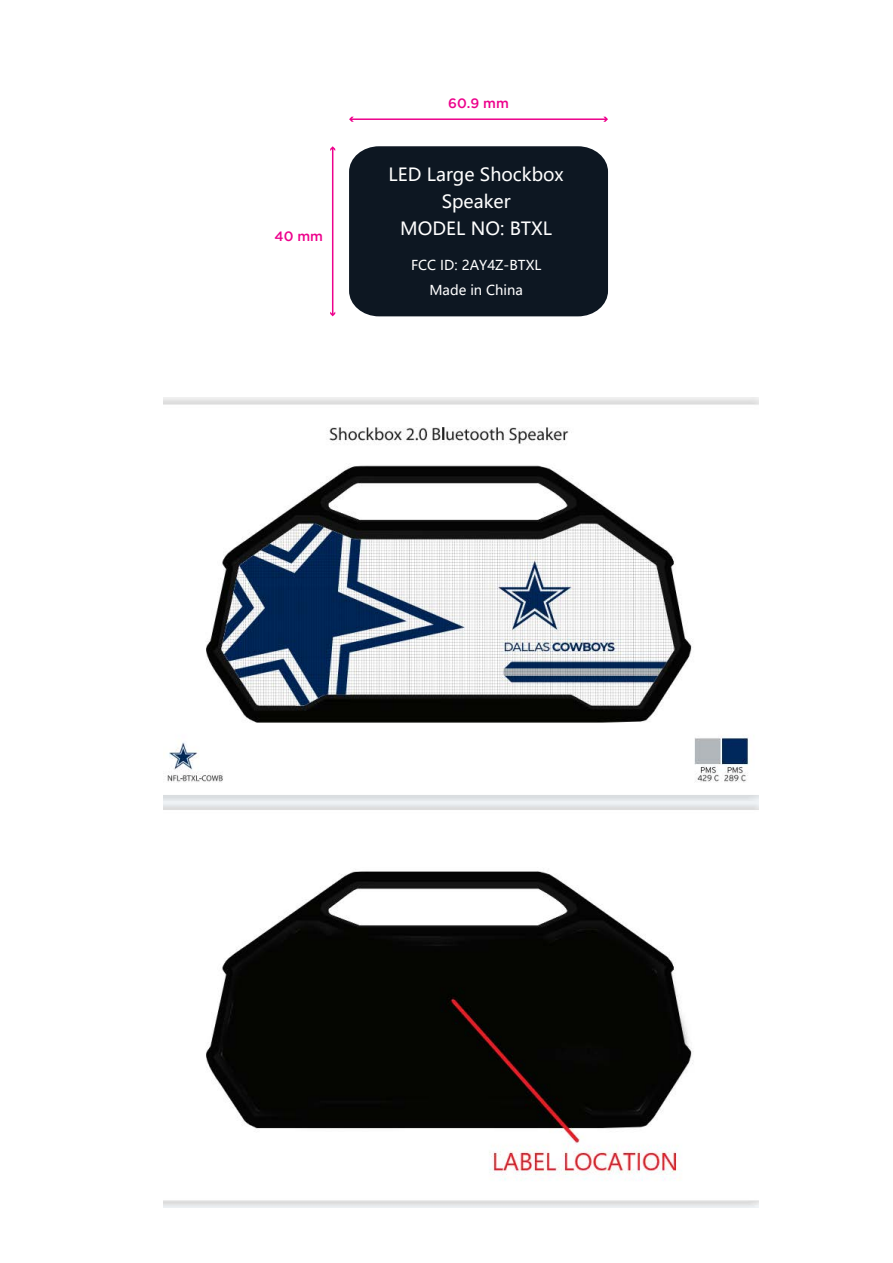
<style>
.page{position:relative;width:893px;height:1263px;background:#fff}
.page>*{position:absolute;margin:0;border:0;box-sizing:border-box;transform-origin:0 0}
.t1{font:18px/27px "Microsoft Ya Hei";color:#fff;text-align:center}
.t2{font:13.5px/25.5px "Microsoft Ya Hei";color:#fff;text-align:center}
.t3{font:500 13.5px "Gotham";color:#ed028c}
</style>
<div class="page">
<div style="left:349px;top:146px;width:259px;height:170px;background:#0d1722"></div>
<hr style="left:332px;top:148px;width:1px;height:167px;background:#ed028c">
<svg style="left:330px;top:146px;width:5px;height:5px"></svg>
<svg style="left:330px;top:312px;width:5px;height:4px"></svg>
<hr style="left:351px;top:118px;width:255px;height:2px;background:#ed028c">
<svg style="left:349px;top:117px;width:5px;height:5px"></svg>
<svg style="left:603px;top:117px;width:5px;height:5px"></svg>
<img style="left:164px;top:398px;width:594px;height:809px">
<p class="t3" style="left:274px;top:229px;width:50px">40 mm</p>
<p class="t3" style="left:448px;top:95px;width:62px">60.9 mm</p>
<p class="t1" style="left:389px;top:160px;width:177px">LED Large Shockbox<br>Speaker<br>MODEL NO: BTXL</p>
<p class="t2" style="left:411px;top:252px;width:132px">FCC ID: 2AY4Z-BTXL<br>Made in China</p>
</div>
